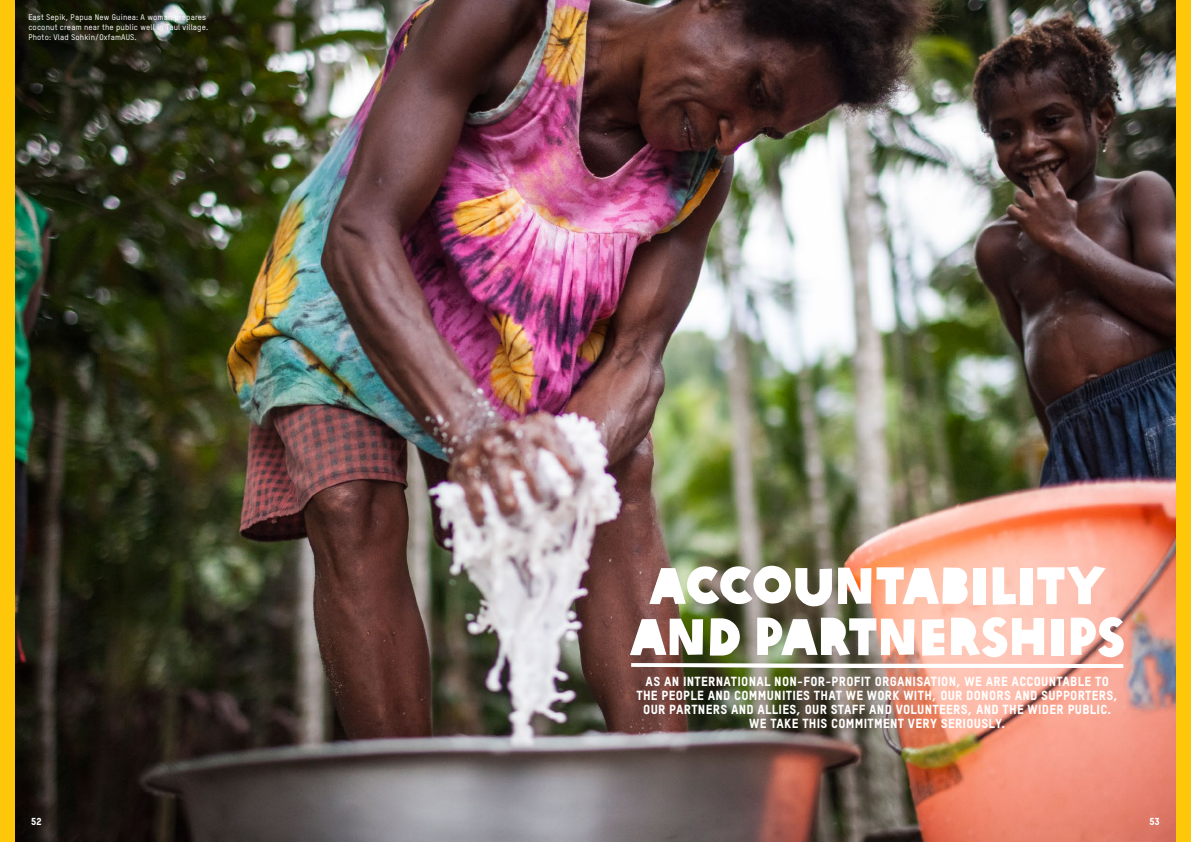
<style>
.page{position:relative;width:1191px;height:842px;background:#fff}
.page>*{position:absolute;margin:0;border:0;box-sizing:border-box;transform-origin:0 0}
.Heading{font:51px/51px "Oxfam Global Headline";color:#fff;text-align:center}
.letters_title{font:13px/14px "Oxfam TSTARPRO Headline";letter-spacing:.02em;color:#fff;text-align:center}
.t1{font:10px "Oxfam TSTARPRO Headline";color:#fff}
.text_1{font:500 8px/9.6px "Oxfam TSTARPRO";letter-spacing:.02em;color:#fff}
</style>
<div class="page">
<img style="left:14px;top:0;width:1162px;height:842px">
<div style="left:0;top:0;width:14px;height:842px;background:#ffc709"></div>
<div style="left:1176px;top:0;width:15px;height:842px;background:#ffc709"></div>
<svg style="left:631px;top:663px;width:492px;height:5px"></svg>
<p class="text_1" style="left:28px;top:13px;width:181px">East Sepik, Papua New Guinea: A woman prepares coconut cream near the public well in Taul village.<br>Photo: Vlad Sohkin/OxfamAUS.</p>
<p class="Heading" style="left:629px;top:556px;width:496px">ACCOUNTABILITY<br>AND PARTNERSHIPS</p>
<p class="letters_title" style="left:636px;top:674px;width:483px">AS AN INTERNATIONAL NON-FOR-PROFIT ORGANISATION, WE ARE ACCOUNTABLE TO THE PEOPLE AND COMMUNITIES THAT WE WORK WITH, OUR DONORS AND SUPPORTERS, OUR PARTNERS AND ALLIES, OUR STAFF AND VOLUNTEERS, AND THE WIDER PUBLIC.<br>WE TAKE THIS COMMITMENT VERY SERIOUSLY.</p>
<p class="t1" style="left:31px;top:815px;width:12px">52</p>
<p class="t1" style="left:1149px;top:815px;width:12px">53</p>
</div>
